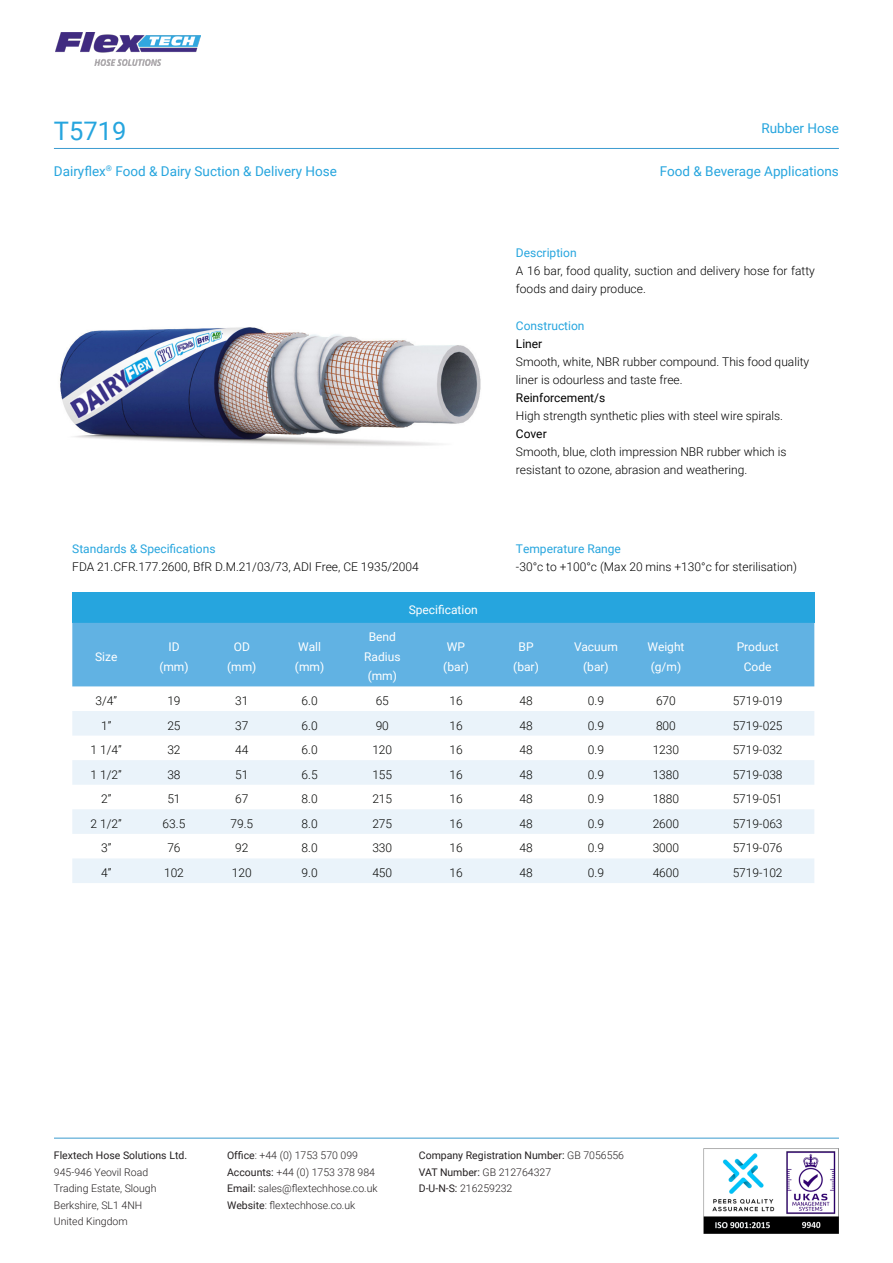
<style>
.page{position:relative;width:893px;height:1263px;background:#fff}
.page>*{position:absolute;margin:0;border:0;box-sizing:border-box;transform-origin:0 0}
.t1{font:25.5px "Roboto";color:#26a5de}
.t2{font:13.5px "Roboto";color:#26a5de}
.t3{font:300 12px/18px "Roboto";color:#000001}
.t4{font:300 12px "Roboto";color:#040503}
.t5{font:12px/19.5px "Roboto";color:#fff;text-align:center}
.t6{font:12px "Roboto";color:#26a5de}
.t7{font:300 10.5px/16.5px "Roboto";color:#231f20}
.t8{font:10.5px/16.5px "Roboto";color:#231f20}
.s1{font-weight:400}
.s2{font-weight:300}
</style>
<div class="page">
<hr style="left:54px;top:1138px;width:785px;height:1px;background:#3b9bd0">
<hr style="left:54px;top:148px;width:785px;height:1px;background:#3b9bd0">
<img style="left:55px;top:33px;width:145px;height:33px">
<img style="left:704px;top:1148px;width:135px;height:86px">
<img style="left:60px;top:327px;width:421px;height:119px">
<div style="left:72px;top:593px;width:742px;height:30px;background:#26a5de"></div>
<div style="left:72px;top:623px;width:742px;height:63px;background:#61b2e3"></div>
<svg style="left:72px;top:711px;width:742px;height:172px;fill:#eaf3fa"></svg>
<p class="t1" style="left:54px;top:113px;width:74px">T5719</p>
<p class="t2" style="left:54px;top:161px;width:285px">Dairyflex<sup>®</sup> Food &amp; Dairy Suction &amp; Delivery Hose</p>
<p class="t2" style="left:761px;top:119px;width:79px">Rubber Hose</p>
<p class="t2" style="left:660px;top:161px;width:181px">Food &amp; Beverage Applications</p>
<p class="t6" style="left:516px;top:244px;width:62px">Description</p>
<p class="t3" style="left:516px;top:261px;width:301px">A 16 bar, food quality, suction and delivery hose for fatty foods and dairy produce.</p>
<p class="t6" style="left:516px;top:317px;width:70px">Construction</p>
<p class="t3" style="left:516px;top:334px;width:295px"><span class="s1">Liner<br></span>Smooth, white, NBR rubber compound. This food quality liner is odourless and taste free.</p>
<p class="t3" style="left:516px;top:388px;width:269px"><span class="s1">Reinforcement/s<br></span>High strength synthetic plies with steel wire spirals.</p>
<p class="t3" style="left:516px;top:424px;width:272px"><span class="s1">Cover<br></span>Smooth, blue, cloth impression NBR rubber which is resistant to ozone, abrasion and weathering.</p>
<p class="t6" style="left:72px;top:540px;width:145px">Standards &amp; Specifications</p>
<p class="t3" style="left:72px;top:557px;width:348px">FDA 21.CFR.177.2600, BfR D.M.21/03/73, ADI Free, CE 1935/2004</p>
<p class="t5" style="left:409px;top:600px;width:71px">Specification</p>
<p class="t5" style="left:95px;top:646px;width:24px">Size</p>
<p class="t5" style="left:364px;top:627px;width:38px">Bend<br>Radius</p>
<p class="t5" style="left:368px;top:666px;width:31px">(mm)</p>
<p class="t5" style="left:298px;top:637px;width:24px">Wall</p>
<p class="t5" style="left:295px;top:656px;width:31px">(mm)</p>
<p class="t5" style="left:234px;top:637px;width:18px">OD</p>
<p class="t5" style="left:227px;top:656px;width:31px">(mm)</p>
<p class="t5" style="left:168px;top:637px;width:13px">ID</p>
<p class="t5" style="left:159px;top:656px;width:31px">(mm)</p>
<p class="t5" style="left:447px;top:637px;width:20px">WP</p>
<p class="t5" style="left:443px;top:656px;width:27px">(bar)</p>
<p class="t6" style="left:516px;top:540px;width:107px">Temperature Range</p>
<p class="t3" style="left:516px;top:557px;width:283px">-30°c to +100°c (Max 20 mins +130°c for sterilisation)</p>
<p class="t5" style="left:518px;top:637px;width:17px">BP</p>
<p class="t5" style="left:513px;top:656px;width:27px">(bar)</p>
<p class="t5" style="left:574px;top:637px;width:45px">Vacuum (bar)</p>
<p class="t5" style="left:647px;top:637px;width:39px">Weight</p>
<p class="t5" style="left:651px;top:656px;width:32px">(g/m)</p>
<p class="t5" style="left:737px;top:637px;width:43px">Product<br>Code</p>
<p class="t4" style="left:95px;top:692px;width:23px">3/4”</p>
<p class="t4" style="left:167px;top:692px;width:15px">19</p>
<p class="t4" style="left:235px;top:692px;width:15px">31</p>
<p class="t4" style="left:302px;top:692px;width:18px">6.0</p>
<p class="t4" style="left:376px;top:692px;width:15px">65</p>
<p class="t4" style="left:449px;top:692px;width:15px">16</p>
<p class="t4" style="left:519px;top:692px;width:15px">48</p>
<p class="t4" style="left:588px;top:692px;width:18px">0.9</p>
<p class="t4" style="left:656px;top:692px;width:21px">670</p>
<p class="t4" style="left:733px;top:692px;width:51px">5719-019</p>
<p class="t4" style="left:101px;top:717px;width:12px">1”</p>
<p class="t4" style="left:167px;top:717px;width:15px">25</p>
<p class="t4" style="left:235px;top:717px;width:15px">37</p>
<p class="t4" style="left:302px;top:717px;width:18px">6.0</p>
<p class="t4" style="left:376px;top:717px;width:15px">90</p>
<p class="t4" style="left:449px;top:717px;width:15px">16</p>
<p class="t4" style="left:519px;top:717px;width:15px">48</p>
<p class="t4" style="left:588px;top:717px;width:18px">0.9</p>
<p class="t4" style="left:656px;top:717px;width:21px">800</p>
<p class="t4" style="left:733px;top:717px;width:51px">5719-025</p>
<p class="t4" style="left:91px;top:741px;width:33px">1 1/4”</p>
<p class="t4" style="left:167px;top:741px;width:15px">32</p>
<p class="t4" style="left:235px;top:741px;width:15px">44</p>
<p class="t4" style="left:302px;top:741px;width:18px">6.0</p>
<p class="t4" style="left:372px;top:741px;width:21px">120</p>
<p class="t4" style="left:449px;top:741px;width:15px">16</p>
<p class="t4" style="left:519px;top:741px;width:15px">48</p>
<p class="t4" style="left:588px;top:741px;width:18px">0.9</p>
<p class="t4" style="left:653px;top:741px;width:28px">1230</p>
<p class="t4" style="left:733px;top:741px;width:51px">5719-032</p>
<p class="t4" style="left:91px;top:766px;width:33px">1 1/2”</p>
<p class="t4" style="left:167px;top:766px;width:15px">38</p>
<p class="t4" style="left:235px;top:766px;width:15px">51</p>
<p class="t4" style="left:302px;top:766px;width:18px">6.5</p>
<p class="t4" style="left:372px;top:766px;width:21px">155</p>
<p class="t4" style="left:449px;top:766px;width:15px">16</p>
<p class="t4" style="left:519px;top:766px;width:15px">48</p>
<p class="t4" style="left:588px;top:766px;width:18px">0.9</p>
<p class="t4" style="left:653px;top:766px;width:28px">1380</p>
<p class="t4" style="left:733px;top:766px;width:51px">5719-038</p>
<p class="t4" style="left:101px;top:791px;width:12px">2”</p>
<p class="t4" style="left:167px;top:791px;width:15px">51</p>
<p class="t4" style="left:235px;top:791px;width:15px">67</p>
<p class="t4" style="left:302px;top:791px;width:18px">8.0</p>
<p class="t4" style="left:372px;top:791px;width:21px">215</p>
<p class="t4" style="left:449px;top:791px;width:15px">16</p>
<p class="t4" style="left:519px;top:791px;width:15px">48</p>
<p class="t4" style="left:588px;top:791px;width:18px">0.9</p>
<p class="t4" style="left:653px;top:791px;width:28px">1880</p>
<p class="t4" style="left:733px;top:791px;width:51px">5719-051</p>
<p class="t4" style="left:91px;top:815px;width:33px">2 1/2”</p>
<p class="t4" style="left:163px;top:815px;width:24px">63.5</p>
<p class="t4" style="left:230px;top:815px;width:24px">79.5</p>
<p class="t4" style="left:302px;top:815px;width:18px">8.0</p>
<p class="t4" style="left:372px;top:815px;width:21px">275</p>
<p class="t4" style="left:449px;top:815px;width:15px">16</p>
<p class="t4" style="left:519px;top:815px;width:15px">48</p>
<p class="t4" style="left:588px;top:815px;width:18px">0.9</p>
<p class="t4" style="left:653px;top:815px;width:28px">2600</p>
<p class="t4" style="left:733px;top:815px;width:51px">5719-063</p>
<p class="t4" style="left:101px;top:840px;width:12px">3”</p>
<p class="t4" style="left:167px;top:840px;width:15px">76</p>
<p class="t4" style="left:235px;top:840px;width:15px">92</p>
<p class="t4" style="left:302px;top:840px;width:18px">8.0</p>
<p class="t4" style="left:372px;top:840px;width:21px">330</p>
<p class="t4" style="left:449px;top:840px;width:15px">16</p>
<p class="t4" style="left:519px;top:840px;width:15px">48</p>
<p class="t4" style="left:588px;top:840px;width:18px">0.9</p>
<p class="t4" style="left:653px;top:840px;width:28px">3000</p>
<p class="t4" style="left:733px;top:840px;width:51px">5719-076</p>
<p class="t4" style="left:101px;top:864px;width:12px">4”</p>
<p class="t4" style="left:164px;top:864px;width:21px">102</p>
<p class="t4" style="left:232px;top:864px;width:21px">120</p>
<p class="t4" style="left:302px;top:864px;width:18px">9.0</p>
<p class="t4" style="left:372px;top:864px;width:21px">450</p>
<p class="t4" style="left:449px;top:864px;width:15px">16</p>
<p class="t4" style="left:519px;top:864px;width:15px">48</p>
<p class="t4" style="left:588px;top:864px;width:18px">0.9</p>
<p class="t4" style="left:653px;top:864px;width:28px">4600</p>
<p class="t4" style="left:733px;top:864px;width:51px">5719-102</p>
<p class="t8" style="left:54px;top:1147px;width:135px">Flextech Hose Solutions Ltd.</p>
<p class="t7" style="left:54px;top:1163px;width:104px">945-946 Yeovil Road<br>Trading Estate, Slough<br>Berkshire, SL1 4NH<br>United Kingdom</p>
<p class="t7" style="left:227px;top:1147px;width:152px"><span class="s1">Office</span>: +44 (0) 1753 570 099<br><span class="s1">Accounts:</span> +44 (0) 1753 378 984<br><span class="s1">Email:</span> sales@flextechhose.co.uk<br><span class="s1">Website</span>: flextechhose.co.uk</p>
<p class="t8" style="left:419px;top:1147px;width:207px">Company Registration Number: <span class="s2">GB 7056556<br></span>VAT Number: <span class="s2">GB 212764327<br></span>D-U-N-S: <span class="s2">216259232</span></p>
</div>
